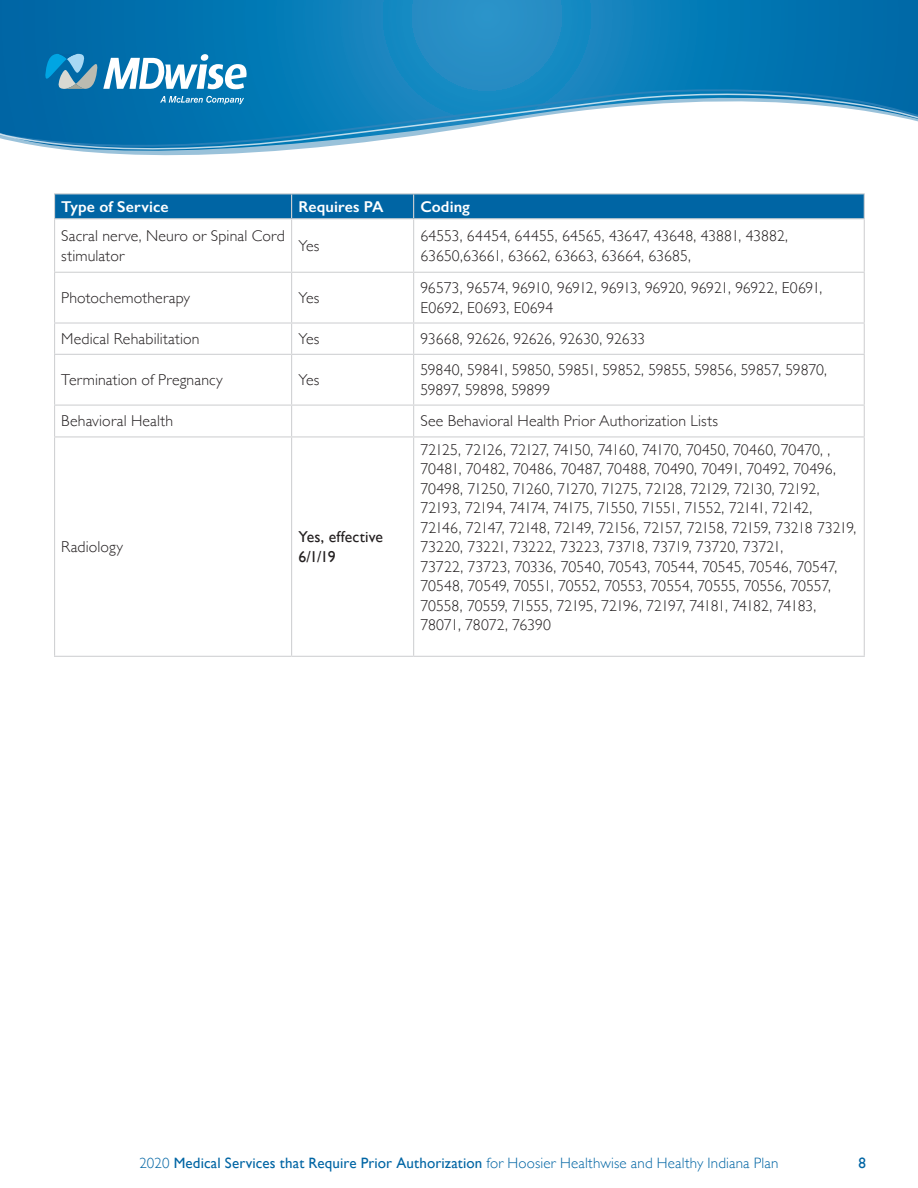
<style>
.page{position:relative;width:918px;height:1188px;background:#fff}
.page>*{position:absolute;margin:0;border:0;box-sizing:border-box;transform-origin:0 0}
.t1{font:300 15.75px/19.5px "Gill Sans";letter-spacing:-.005em;color:#231f20}
.t2{font:600 15.75px "Gill Sans";letter-spacing:.005em;color:#fff}
.t3{font:15.75px/19.5px "Gill Sans";letter-spacing:.01em;color:#231f20}
.t4{font:300 15px "Gill Sans";letter-spacing:.01em;color:#0065a4}
.t5{font:15px "Gill Sans";color:#0065a4}
.s1{font-weight:400}
</style>
<div class="page">
<svg style="left:0;top:0;width:918px;height:156px;background:#1982ba"></svg>
<svg style="left:0;top:87px;width:918px;height:5px;background:#0a7ab5"></svg>
<svg style="left:0;top:92px;width:918px;height:59px"></svg>
<svg style="left:160px;top:96px;width:84px;height:8px"></svg>
<svg style="left:45px;top:54px;width:202px;height:35px"></svg>
<hr style="left:54px;top:219px;width:1px;height:53px;background:#d1d2d4">
<hr style="left:291px;top:219px;width:1px;height:53px;background:#d1d2d4">
<hr style="left:413px;top:219px;width:1px;height:53px;background:#d1d2d4">
<hr style="left:864px;top:219px;width:1px;height:53px;background:#d1d2d4">
<hr style="left:54px;top:272px;width:238px;height:1px;background:#d1d2d4">
<hr style="left:54px;top:273px;width:1px;height:49px;background:#d1d2d4">
<hr style="left:292px;top:272px;width:122px;height:1px;background:#d1d2d4">
<hr style="left:291px;top:273px;width:1px;height:49px;background:#d1d2d4">
<hr style="left:414px;top:272px;width:451px;height:1px;background:#d1d2d4">
<hr style="left:413px;top:273px;width:1px;height:49px;background:#d1d2d4">
<hr style="left:864px;top:273px;width:1px;height:49px;background:#d1d2d4">
<hr style="left:54px;top:322px;width:238px;height:2px;background:#d1d2d4">
<hr style="left:54px;top:324px;width:1px;height:30px;background:#d1d2d4">
<hr style="left:292px;top:322px;width:122px;height:2px;background:#d1d2d4">
<hr style="left:291px;top:324px;width:1px;height:30px;background:#d1d2d4">
<hr style="left:414px;top:322px;width:451px;height:2px;background:#d1d2d4">
<hr style="left:413px;top:324px;width:1px;height:30px;background:#d1d2d4">
<hr style="left:864px;top:324px;width:1px;height:30px;background:#d1d2d4">
<hr style="left:54px;top:354px;width:238px;height:1px;background:#d1d2d4">
<hr style="left:54px;top:355px;width:1px;height:50px;background:#d1d2d4">
<hr style="left:292px;top:354px;width:122px;height:1px;background:#d1d2d4">
<hr style="left:291px;top:355px;width:1px;height:50px;background:#d1d2d4">
<hr style="left:414px;top:354px;width:451px;height:1px;background:#d1d2d4">
<hr style="left:413px;top:355px;width:1px;height:50px;background:#d1d2d4">
<hr style="left:864px;top:355px;width:1px;height:50px;background:#d1d2d4">
<hr style="left:54px;top:405px;width:238px;height:1px;background:#d1d2d4">
<hr style="left:54px;top:406px;width:1px;height:30px;background:#d1d2d4">
<hr style="left:292px;top:405px;width:122px;height:1px;background:#d1d2d4">
<hr style="left:291px;top:406px;width:1px;height:30px;background:#d1d2d4">
<hr style="left:414px;top:405px;width:451px;height:1px;background:#d1d2d4">
<hr style="left:413px;top:406px;width:1px;height:30px;background:#d1d2d4">
<hr style="left:864px;top:406px;width:1px;height:30px;background:#d1d2d4">
<hr style="left:54px;top:436px;width:238px;height:1px;background:#d1d2d4">
<hr style="left:54px;top:437px;width:1px;height:219px;background:#d1d2d4">
<hr style="left:292px;top:436px;width:122px;height:1px;background:#d1d2d4">
<hr style="left:291px;top:437px;width:1px;height:219px;background:#d1d2d4">
<hr style="left:414px;top:436px;width:451px;height:1px;background:#d1d2d4">
<hr style="left:413px;top:437px;width:1px;height:219px;background:#d1d2d4">
<hr style="left:864px;top:437px;width:1px;height:219px;background:#d1d2d4">
<hr style="left:54px;top:656px;width:238px;height:1px;background:#d1d2d4">
<hr style="left:292px;top:656px;width:122px;height:1px;background:#d1d2d4">
<hr style="left:414px;top:656px;width:451px;height:1px;background:#d1d2d4">
<hr style="left:54px;top:193px;width:238px;height:1px;background:#d1d2d4">
<hr style="left:292px;top:193px;width:122px;height:1px;background:#d1d2d4">
<hr style="left:414px;top:193px;width:451px;height:1px;background:#d1d2d4">
<div style="left:54px;top:194px;width:811px;height:24px;background:#0065a4"></div>
<hr style="left:54px;top:218px;width:238px;height:1px;background:#d1d2d4">
<hr style="left:292px;top:218px;width:122px;height:1px;background:#d1d2d4">
<hr style="left:414px;top:218px;width:451px;height:1px;background:#d1d2d4">
<p class="t2" style="left:61px;top:197px;width:109px">Type of Service</p>
<p class="t2" style="left:298px;top:197px;width:87px">Requires PA</p>
<p class="t2" style="left:420px;top:197px;width:51px">Coding</p>
<p class="t1" style="left:61px;top:226px;width:225px">Sacral nerve, Neuro or Spinal Cord stimulator</p>
<p class="t1" style="left:298px;top:235px;width:23px">Yes</p>
<p class="t1" style="left:420px;top:226px;width:369px">64553, 64454, 64455, 64565, 43647, 43648, 43881, 43882,<br>63650,63661, 63662, 63663, 63664, 63685,</p>
<p class="t1" style="left:61px;top:287px;width:130px">Photochemotherapy</p>
<p class="t1" style="left:298px;top:287px;width:23px">Yes</p>
<p class="t1" style="left:420px;top:278px;width:404px">96573, 96574, 96910, 96912, 96913, 96920, 96921, 96922, E0691,<br>E0692, E0693, E0694</p>
<p class="t1" style="left:61px;top:328px;width:140px">Medical Rehabilitation</p>
<p class="t1" style="left:298px;top:328px;width:23px">Yes</p>
<p class="t1" style="left:420px;top:328px;width:226px">93668, 92626, 92626, 92630, 92633</p>
<p class="t1" style="left:61px;top:370px;width:163px">Termination of Pregnancy</p>
<p class="t1" style="left:298px;top:370px;width:23px">Yes</p>
<p class="t1" style="left:420px;top:360px;width:408px">59840, 59841, 59850, 59851, 59852, 59855, 59856, 59857, 59870,<br>59897, 59898, 59899</p>
<p class="t1" style="left:61px;top:411px;width:113px">Behavioral Health</p>
<p class="t1" style="left:420px;top:411px;width:299px">See Behavioral Health Prior Authorization Lists</p>
<p class="t1" style="left:61px;top:536px;width:63px">Radiology</p>
<p class="t3" style="left:298px;top:527px;width:86px">Yes, effective<br>6/1/19</p>
<p class="t1" style="left:420px;top:439px;width:438px">72125, 72126, 72127, 74150, 74160, 74170, 70450, 70460, 70470, , 70481, 70482, 70486, 70487, 70488, 70490, 70491, 70492, 70496, 70498, 71250, 71260, 71270, 71275, 72128, 72129, 72130, 72192, 72193, 72194, 74174, 74175, 71550, 71551, 71552, 72141, 72142, 72146, 72147, 72148, 72149, 72156, 72157, 72158, 72159, 73218 73219, 73220, 73221, 73222, 73223, 73718, 73719, 73720, 73721,</p>
<p class="t1" style="left:420px;top:556px;width:418px">73722, 73723, 70336, 70540, 70543, 70544, 70545, 70546, 70547, 70548, 70549, 70551, 70552, 70553, 70554, 70555, 70556, 70557, 70558, 70559, 71555, 72195, 72196, 72197, 74181, 74182, 74183, 78071, 78072, 76390</p>
<p class="t4" style="left:139px;top:1151px;width:641px">2020 <span class="s1">Medical Services that Require Prior Authorization</span> for Hoosier Healthwise and Healthy Indiana Plan</p>
<p class="t5" style="left:859px;top:1154px;width:9px">8</p>
</div>
